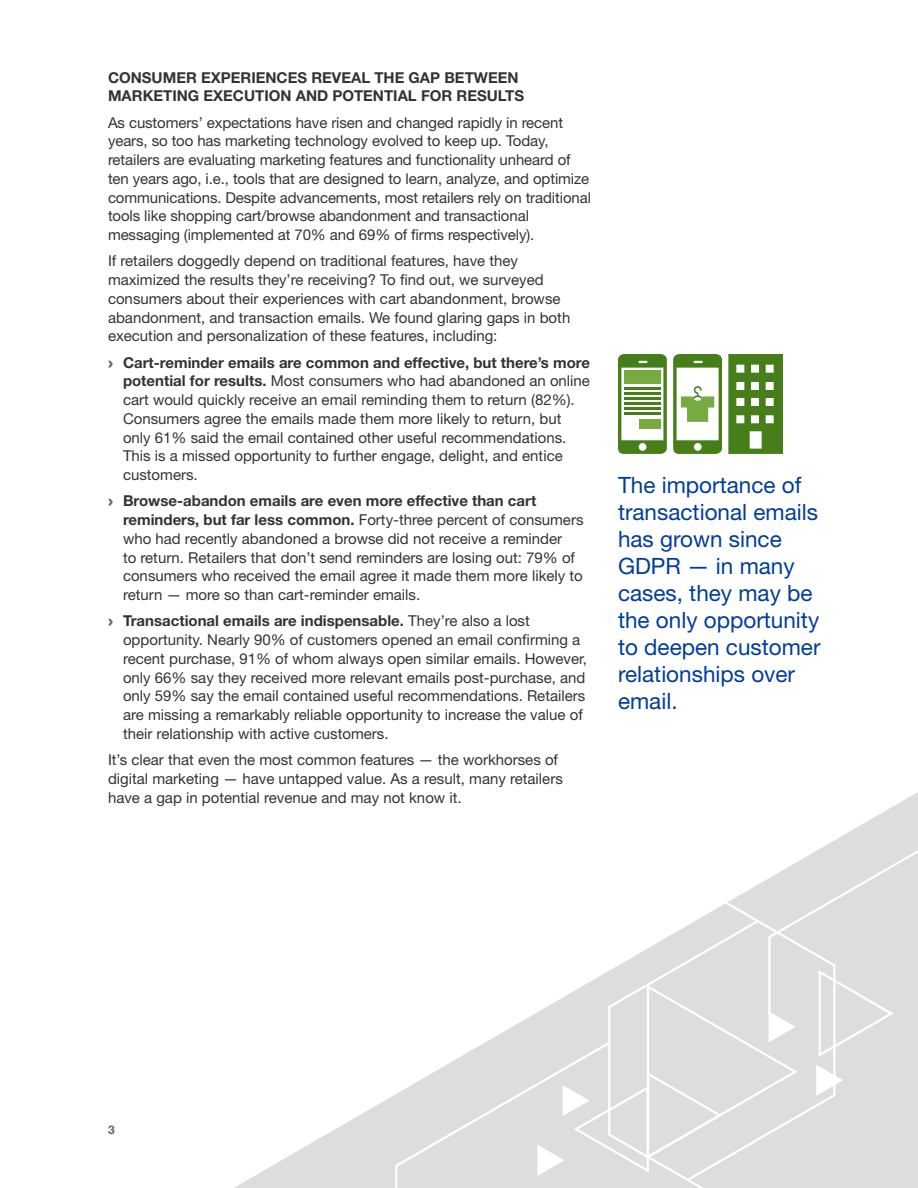
<style>
.page{position:relative;width:918px;height:1188px;background:#fff}
.page>*{position:absolute;margin:0;border:0;box-sizing:border-box;transform-origin:0 0}
.t1{font:22.5px/27px "Helvetica Neue LT Std";color:#003d99}
.t2{font:15px/18.8px "Helvetica Neue LT Std";color:#333}
.t3{font:700 15px/18.8px "Helvetica Neue LT Std";color:#333}
.t4{font:700 12px "Helvetica Neue LT Std";color:#666}
.s1{font-family:"Arial";font-weight:900;color:#666}
.s2{font-weight:700}
</style>
<div class="page">
<svg style="left:234px;top:792px;width:684px;height:396px"></svg>
<svg style="left:394px;top:834px;width:524px;height:354px"></svg>
<svg style="left:728px;top:354px;width:55px;height:100px"></svg>
<svg style="left:673px;top:354px;width:49px;height:100px"></svg>
<svg style="left:618px;top:354px;width:49px;height:100px"></svg>
<div style="left:624px;top:371px;width:37px;height:13px;background:#77aa41"></div>
<hr style="left:624px;top:388px;width:37px;height:2px;background:#467f1a">
<hr style="left:624px;top:393px;width:37px;height:2px;background:#467f1a">
<hr style="left:624px;top:398px;width:37px;height:2px;background:#467f1a">
<hr style="left:624px;top:403px;width:37px;height:2px;background:#467f1a">
<hr style="left:624px;top:408px;width:37px;height:2px;background:#467f1a">
<hr style="left:624px;top:413px;width:37px;height:2px;background:#467f1a">
<div style="left:639px;top:419px;width:22px;height:10px;background:#77aa41"></div>
<p class="t3" style="left:108px;top:68px;width:418px">CONSUMER EXPERIENCES REVEAL THE GAP BETWEEN<br>MARKETING EXECUTION AND POTENTIAL FOR RESULTS</p>
<p class="t2" style="left:108px;top:113px;width:485px">As customers’ expectations have risen and changed rapidly in recent years, so too has marketing technology evolved to keep up. Today, retailers are evaluating marketing features and functionality unheard of ten years ago, i.e., tools that are designed to learn, analyze, and optimize communications. Despite advancements, most retailers rely on traditional tools like shopping cart/browse abandonment and transactional messaging (implemented at 70% and 69% of firms respectively).</p>
<p class="t2" style="left:108px;top:252px;width:464px">If retailers doggedly depend on traditional features, have they maximized the results they’re receiving? To find out, we surveyed consumers about their experiences with cart abandonment, browse abandonment, and transaction emails. We found glaring gaps in both execution and personalization of these features, including:</p>
<p class="t2" style="left:123px;top:353px;width:469px;text-indent:-15px"><span class="s1">›</span> <span class="s2">Cart-reminder emails are common and effective, but there’s more potential for results.</span> Most consumers who had abandoned an online cart would quickly receive an email reminding them to return (82%).<br>Consumers agree the emails made them more likely to return, but only 61% said the email contained other useful recommendations.<br>This is a missed opportunity to further engage, delight, and entice customers.</p>
<p class="t2" style="left:123px;top:492px;width:462px;text-indent:-15px"><span class="s1">›</span> <span class="s2">Browse-abandon emails are even more effective than cart reminders, but far less common.</span> Forty-three percent of consumers who had recently abandoned a browse did not receive a reminder<br>to return. Retailers that don’t send reminders are losing out: 79% of consumers who received the email agree it made them more likely to return — more so than cart-reminder emails.</p>
<p class="t2" style="left:123px;top:612px;width:465px;text-indent:-15px"><span class="s1">›</span> <span class="s2">Transactional emails are indispensable.</span> They’re also a lost opportunity. Nearly 90% of customers opened an email confirming a recent purchase, 91% of whom always open similar emails. However, only 66% say they received more relevant emails post-purchase, and only 59% say the email contained useful recommendations. Retailers are missing a remarkably reliable opportunity to increase the value of their relationship with active customers.</p>
<p class="t2" style="left:108px;top:750px;width:456px">It’s clear that even the most common features — the workhorses of digital marketing — have untapped value. As a result, many retailers have a gap in potential revenue and may not know it.</p>
<h1 class="t1" style="left:618px;top:471px;width:204px">The importance of transactional emails has grown since<br>GDPR — in many cases, they may be the only opportunity to deepen customer relationships over email.</h1>
<p class="t4" style="left:108px;top:1122px;width:8px">3</p>
</div>
